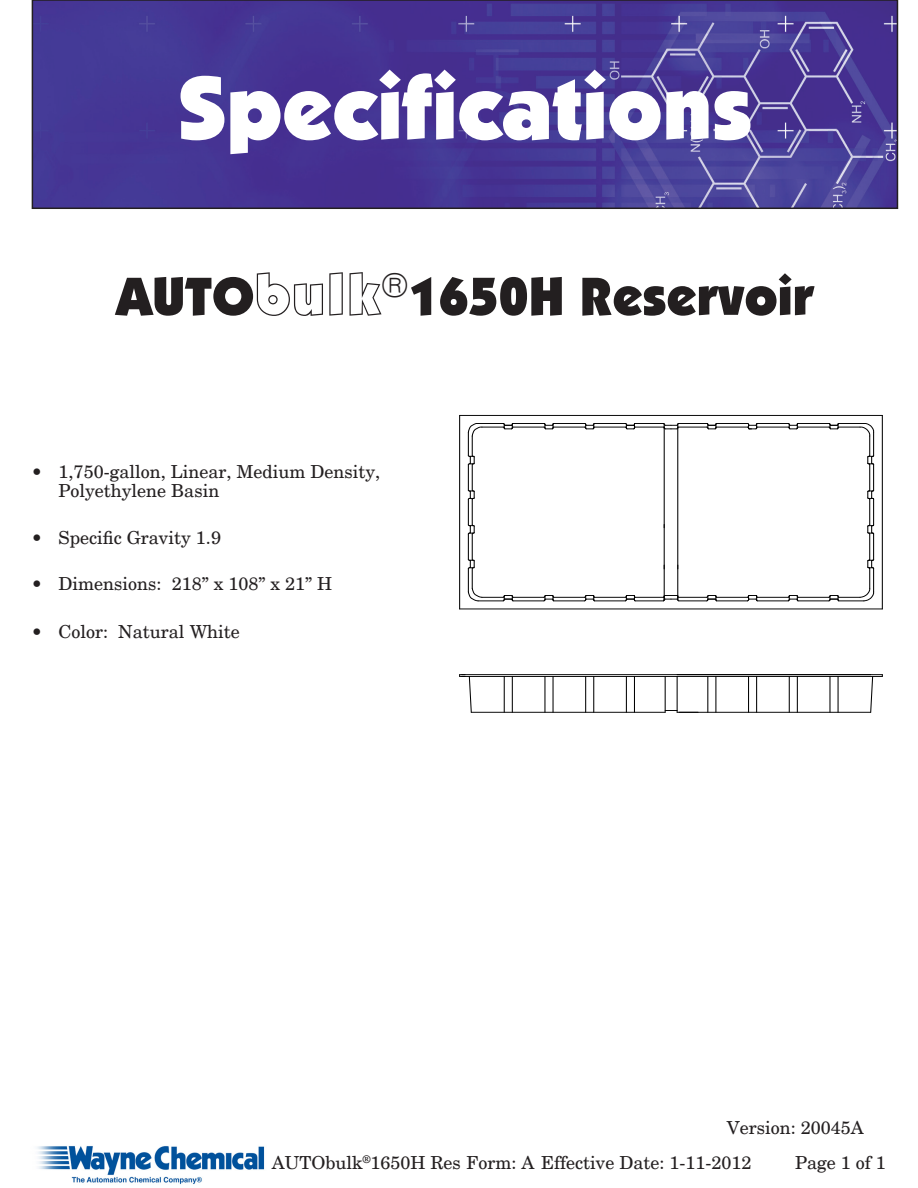
<style>
.page{position:relative;width:918px;height:1188px;background:#fff}
.page>*{position:absolute;margin:0;border:0;box-sizing:border-box;transform-origin:0 0}
.t1{font:900 90px "Itc Kabel";color:#fff}
.t2{font:900 54px "Itc Kabel";color:#231f20}
.t3{font:18px/19.5px "New Century Schlbk";color:#231f20}
.s1{font-family:"Kabel Outline";font-weight:400}
</style>
<div class="page">
<hr style="left:459px;top:415px;width:1px;height:194px;background:#000">
<hr style="left:504px;top:676px;width:1px;height:36px;background:#000">
<hr style="left:512px;top:676px;width:1px;height:36px;background:#000">
<hr style="left:460px;top:415px;width:422px;height:1px;background:#000">
<svg style="left:543px;top:423px;width:11px;height:7px"></svg>
<svg style="left:584px;top:423px;width:11px;height:7px"></svg>
<hr style="left:513px;top:423px;width:31px;height:1px;background:#000">
<hr style="left:513px;top:427px;width:31px;height:1px;background:#000">
<hr style="left:554px;top:423px;width:31px;height:1px;background:#000">
<hr style="left:554px;top:427px;width:31px;height:1px;background:#000">
<hr style="left:594px;top:423px;width:31px;height:1px;background:#000">
<hr style="left:594px;top:427px;width:31px;height:1px;background:#000">
<hr style="left:717px;top:427px;width:31px;height:1px;background:#000">
<hr style="left:717px;top:423px;width:31px;height:1px;background:#000">
<hr style="left:757px;top:427px;width:31px;height:1px;background:#000">
<hr style="left:757px;top:423px;width:31px;height:1px;background:#000">
<hr style="left:798px;top:427px;width:31px;height:1px;background:#000">
<hr style="left:798px;top:423px;width:31px;height:1px;background:#000">
<svg style="left:747px;top:423px;width:11px;height:7px"></svg>
<svg style="left:788px;top:423px;width:11px;height:7px"></svg>
<svg style="left:625px;top:423px;width:92px;height:7px"></svg>
<svg style="left:787px;top:595px;width:12px;height:7px"></svg>
<svg style="left:747px;top:595px;width:11px;height:7px"></svg>
<hr style="left:798px;top:601px;width:31px;height:1px;background:#000">
<hr style="left:798px;top:597px;width:31px;height:1px;background:#000">
<hr style="left:757px;top:601px;width:31px;height:1px;background:#000">
<hr style="left:757px;top:597px;width:31px;height:1px;background:#000">
<hr style="left:717px;top:601px;width:31px;height:1px;background:#000">
<hr style="left:717px;top:597px;width:31px;height:1px;background:#000">
<hr style="left:594px;top:597px;width:31px;height:1px;background:#000">
<hr style="left:594px;top:601px;width:31px;height:1px;background:#000">
<hr style="left:554px;top:597px;width:31px;height:1px;background:#000">
<hr style="left:554px;top:601px;width:31px;height:1px;background:#000">
<hr style="left:513px;top:597px;width:31px;height:1px;background:#000">
<hr style="left:513px;top:601px;width:31px;height:1px;background:#000">
<svg style="left:584px;top:595px;width:11px;height:7px"></svg>
<svg style="left:543px;top:595px;width:11px;height:7px"></svg>
<svg style="left:467px;top:423px;width:47px;height:179px"></svg>
<hr style="left:677px;top:427px;width:1px;height:172px;background:#000">
<hr style="left:664px;top:427px;width:1px;height:173px;background:#000">
<svg style="left:625px;top:595px;width:92px;height:7px"></svg>
<svg style="left:828px;top:423px;width:46px;height:179px"></svg>
<svg style="left:870px;top:677px;width:3px;height:36px"></svg>
<hr style="left:471px;top:712px;width:194px;height:1px;background:#000">
<svg style="left:665px;top:710px;width:33px;height:3px"></svg>
<hr style="left:677px;top:676px;width:1px;height:36px;background:#000">
<hr style="left:716px;top:676px;width:1px;height:36px;background:#000">
<hr style="left:708px;top:676px;width:1px;height:36px;background:#000">
<hr style="left:756px;top:676px;width:1px;height:36px;background:#000">
<hr style="left:748px;top:676px;width:1px;height:36px;background:#000">
<hr style="left:797px;top:676px;width:1px;height:36px;background:#000">
<hr style="left:789px;top:676px;width:1px;height:36px;background:#000">
<hr style="left:838px;top:676px;width:1px;height:36px;background:#000">
<hr style="left:830px;top:676px;width:1px;height:36px;background:#000">
<hr style="left:553px;top:676px;width:1px;height:36px;background:#000">
<hr style="left:545px;top:676px;width:1px;height:36px;background:#000">
<hr style="left:593px;top:676px;width:1px;height:36px;background:#000">
<hr style="left:585px;top:676px;width:1px;height:36px;background:#000">
<hr style="left:634px;top:676px;width:1px;height:36px;background:#000">
<hr style="left:626px;top:676px;width:1px;height:36px;background:#000">
<hr style="left:665px;top:676px;width:1px;height:36px;background:#000">
<hr style="left:460px;top:676px;width:422px;height:1px;background:#000">
<svg style="left:459px;top:674px;width:13px;height:39px"></svg>
<hr style="left:677px;top:712px;width:194px;height:1px;background:#000">
<hr style="left:460px;top:674px;width:422px;height:1px;background:#000">
<hr style="left:460px;top:609px;width:422px;height:1px;background:#000">
<hr style="left:882px;top:415px;width:1px;height:194px;background:#000">
<img style="left:35px;top:3px;width:860px;height:203px">
<div style="left:32px;top:0;width:866px;height:209px;border:2px solid #231f20"></div>
<img style="left:37px;top:1146px;width:228px;height:39px">
<p class="t1" style="left:177px;top:53px;width:577px">Specifications</p>
<p class="t2" style="left:116px;top:263px;width:699px">AUTO<span class="s1">bulk</span><sup>®</sup>1650H Reservoir</p>
<p class="t3" style="left:59px;top:462px;width:323px;text-indent:-27px">• 1,750-gallon, Linear, Medium Density,<br>Polyethylene Basin</p>
<p class="t3" style="left:32px;top:528px;width:191px">• Specific Gravity 1.9</p>
<p class="t3" style="left:32px;top:575px;width:302px">• Dimensions: 218” x 108” x 21” H</p>
<p class="t3" style="left:32px;top:623px;width:210px">• Color: Natural White</p>
<p class="t3" style="left:272px;top:1109px;width:594px;line-height:35.8px;text-indent:455px">Version: 20045A<br>AUTObulk<sup>®</sup>1650H Res Form: A Effective Date: 1-11-2012</p>
<p class="t3" style="left:795px;top:1153px;width:92px">Page 1 of 1</p>
</div>
